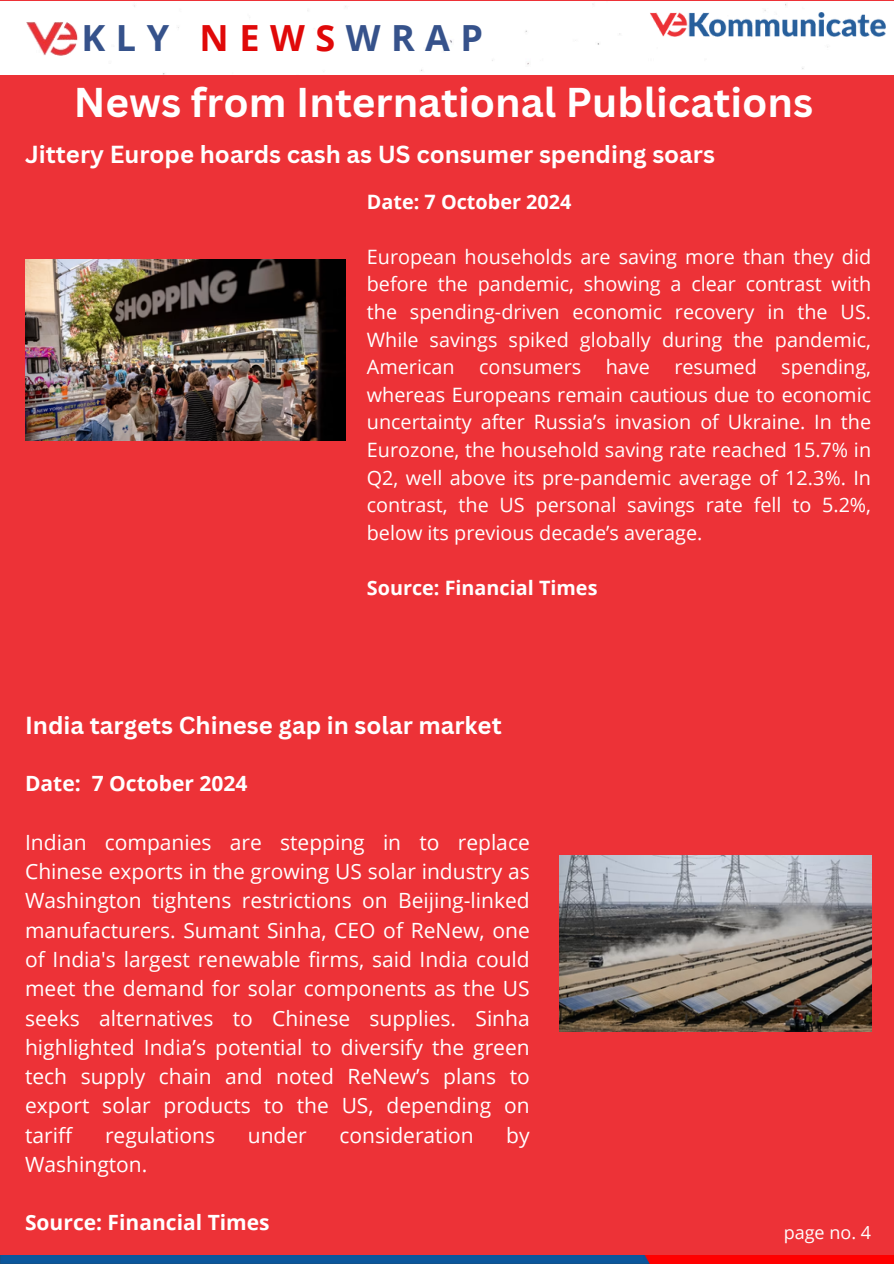
<style>
.page{position:relative;width:894px;height:1264px;background:#fff}
.page>*{position:absolute;margin:0;border:0;box-sizing:border-box;transform-origin:0 0}
.t1{font:700 40.5px "Canva Sans";color:#fff}
.t2{font:700 36px "Open Sans";letter-spacing:.29em;color:#36528b}
.t3{font:700 24px "Canva Sans";color:#fff}
.t4{font:21px/29.2px "Open Sans";color:#fff;text-align:justify}
.t5{font:700 21px "Open Sans";color:#fff}
.t6{font:19.8px/27.6px "Open Sans";color:#fff;text-align:justify}
.t7{font:700 19.8px "Open Sans";color:#fff}
.t8{font:18px "Open Sans";color:#fefefe}
.s1{color:#e00909}
</style>
<div class="page">
<div style="left:0;top:0;width:893px;height:1259px;background:#ed3237"></div>
<div style="left:0;top:2px;width:893px;height:73px;background:#fff"></div>
<img style="left:0;top:1255px;width:893px;height:8px">
<img style="left:25px;top:22px;width:53px;height:35px">
<img style="left:647px;top:12px;width:238px;height:27px">
<img style="left:25px;top:259px;width:321px;height:181px">
<img style="left:559px;top:855px;width:312px;height:176px">
<h2 class="t2" style="left:82px;top:13px;width:403px">KLY <span class="s1">NEWS</span>WRAP</h2>
<h5 class="t1" style="left:74px;top:74px;width:740px">News from International Publications</h5>
<h5 class="t3" style="left:25px;top:137px;width:691px">Jittery Europe hoards cash as US consumer spending soars</h5>
<h4 class="t7" style="left:367px;top:187px;width:206px">Date: 7 October 2024</h4>
<h3 class="t6" style="left:367px;top:242px;width:505px">European households are saving more than they did before the pandemic, showing a clear contrast with the spending-driven economic recovery in the US.<br>While savings spiked globally during the pandemic, American consumers have resumed spending, whereas Europeans remain cautious due to economic uncertainty after Russia’s invasion of Ukraine. In the Eurozone, the household saving rate reached 15.7% in Q2, well above its pre-pandemic average of 12.3%. In contrast, the US personal savings rate fell to 5.2%, below its previous decade’s average.</h3>
<h4 class="t7" style="left:367px;top:573px;width:232px">Source: Financial Times</h4>
<h4 class="t3" style="left:25px;top:708px;width:478px">India targets Chinese gap in solar market</h4>
<p class="t5" style="left:25px;top:769px;width:224px">Date: 7 October 2024</p>
<p class="t4" style="left:25px;top:827px;width:506px">Indian companies are stepping in to replace Chinese exports in the growing US solar industry as Washington tightens restrictions on Beijing-linked manufacturers. Sumant Sinha, CEO of ReNew, one of India's largest renewable firms, said India could meet the demand for solar components as the US seeks alternatives to Chinese supplies. Sinha highlighted India’s potential to diversify the green tech supply chain and noted ReNew’s plans to export solar products to the US, depending on tariff</p>
<p class="t4" style="left:105px;top:1119px;width:111px">regulations</p>
<p class="t4" style="left:248px;top:1119px;width:60px">under</p>
<p class="t4" style="left:339px;top:1119px;width:136px">consideration</p>
<p class="t4" style="left:506px;top:1119px;width:25px">by</p>
<p class="t4" style="left:25px;top:1148px;width:124px">Washington.</p>
<p class="t5" style="left:25px;top:1207px;width:246px">Source: Financial Times</p>
<h4 class="t8" style="left:783px;top:1219px;width:89px">page no. 4</h4>
</div>
